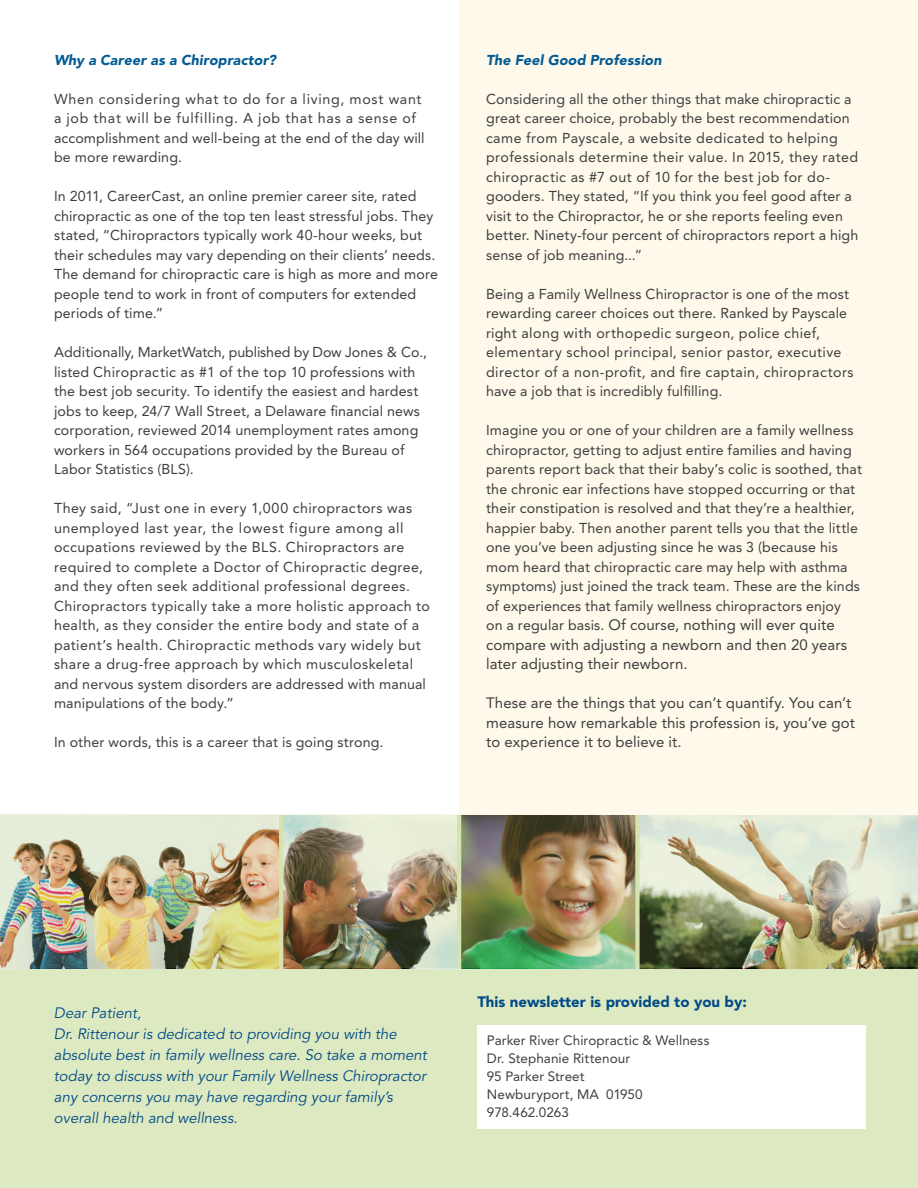
<style>
.page{position:relative;width:918px;height:1188px;background:#fff}
.page>*{position:absolute;margin:0;border:0;box-sizing:border-box;transform-origin:0 0}
.t1{font:15px/19.5px "Avenir";letter-spacing:.005em;color:#3e3e3f}
.t2{font:italic 15px/21px "Avenir";color:#004a87}
.t3{font:900 15px "Avenir";color:#004a87}
.t4{font:14.25px/19.5px "Avenir";letter-spacing:.01em;color:#3e3e3f}
.t5{font:14.25px/19.5px "Avenir";letter-spacing:.03em;color:#3e3e3f}
.t6{font:14.25px/19.5px "Avenir";letter-spacing:.045em;color:#3e3e3f}
.t7{font:italic 900 14.25px "Avenir";letter-spacing:.01em;color:#005b93}
.t8{font:13.5px/18px "Avenir";letter-spacing:.005em;color:#3e3e3f}
.s1{font-size:14.25px}
</style>
<div class="page">
<div style="left:459px;top:0;width:459px;height:851px;background:#fff9eb"></div>
<div style="left:0;top:815px;width:918px;height:373px;background:#dde9c1"></div>
<div style="left:478px;top:1026px;width:388px;height:103px;background:#fff"></div>
<img style="left:0;top:814px;width:918px;height:155px">
<p class="t7" style="left:54px;top:51px;width:224px">Why a Career as a Chiropractor?</p>
<p class="t6" style="left:54px;top:89px;width:372px">When considering what to do for a living, most want a job that will be fulfilling. A job that has a sense of accomplishment and well-being at the end of the day will be more rewarding.</p>
<p class="t4" style="left:54px;top:187px;width:385px">In 2011, CareerCast, an online premier career site, rated chiropractic as one of the top ten least stressful jobs. They stated, “Chiropractors typically work 40-hour weeks, but their schedules may vary depending on their clients’ needs.<br>The demand for chiropractic care is high as more and more people tend to work in front of computers for extended periods of time.”</p>
<p class="t4" style="left:54px;top:343px;width:374px">Additionally, MarketWatch, published by Dow Jones &amp; Co., listed Chiropractic as #1 of the top 10 professions with the best job security. To identify the easiest and hardest jobs to keep, 24/7 Wall Street, a Delaware financial news corporation, reviewed 2014 unemployment rates among workers in 564 occupations provided by the Bureau of Labor Statistics (BLS).</p>
<p class="t5" style="left:54px;top:499px;width:378px">They said, “Just one in every 1,000 chiropractors was unemployed last year, the lowest figure among all occupations reviewed by the BLS. Chiropractors are required to complete a Doctor of Chiropractic degree, and they often seek additional professional degrees.<br>Chiropractors typically take a more holistic approach to health, as they consider the entire body and state of a patient’s health. Chiropractic methods vary widely but share a drug-free approach by which musculoskeletal and nervous system disorders are addressed with manual manipulations of the body.”</p>
<p class="t4" style="left:54px;top:733px;width:331px">In other words, this is a career that is going strong.</p>
<p class="t7" style="left:486px;top:51px;width:177px">The Feel Good Profession</p>
<p class="t4" style="left:486px;top:89px;width:374px">Considering all the other things that make chiropractic a great career choice, probably the best recommendation came from Payscale, a website dedicated to helping professionals determine their value. In 2015, they rated chiropractic as #7 out of 10 for the best job for do&shy;gooders. They stated, “If you think you feel good after a visit to the Chiropractor, he or she reports feeling even better. Ninety-four percent of chiropractors report a high sense of job meaning...”</p>
<p class="t4" style="left:486px;top:284px;width:369px">Being a Family Wellness Chiropractor is one of the most rewarding career choices out there. Ranked by Payscale right along with orthopedic surgeon, police chief, elementary school principal, senior pastor, executive director of a non-profit, and fire captain, chiropractors have a job that is incredibly fulfilling.</p>
<p class="t4" style="left:486px;top:421px;width:377px">Imagine you or one of your children are a family wellness chiropractor, getting to adjust entire families and having parents report back that their baby’s colic is soothed, that the chronic ear infections have stopped occurring or that their constipation is resolved and that they’re a healthier, happier baby. Then another parent tells you that the little one you’ve been adjusting since he was 3 (because his mom heard that chiropractic care may help with asthma symptoms) just joined the track team. These are the kinds of experiences that family wellness chiropractors enjoy</p>
<p class="t1" style="left:486px;top:615px;width:363px"><span class="s1">on a regular basis.</span> Of course, nothing will ever quite compare with adjusting a newborn and then 20 years later adjusting their newborn.</p>
<p class="t1" style="left:486px;top:693px;width:370px">These are the things that you can’t quantify. You can’t measure how remarkable this profession is, you’ve got to experience it to believe it.</p>
<p class="t2" style="left:54px;top:1003px;width:374px">Dear Patient,<br>Dr. Rittenour is dedicated to providing you with the absolute best in family wellness care. So take a moment today to discuss with your Family Wellness Chiropractor any concerns you may have regarding your family’s overall health and wellness.</p>
<p class="t3" style="left:477px;top:993px;width:271px">This newsletter is provided to you by:</p>
<p class="t8" style="left:487px;top:1032px;width:224px">Parker River Chiropractic &amp; Wellness<br>Dr. Stephanie Rittenour<br>95 Parker Street<br>Newburyport, MA 01950<br>978.462.0263</p>
</div>
